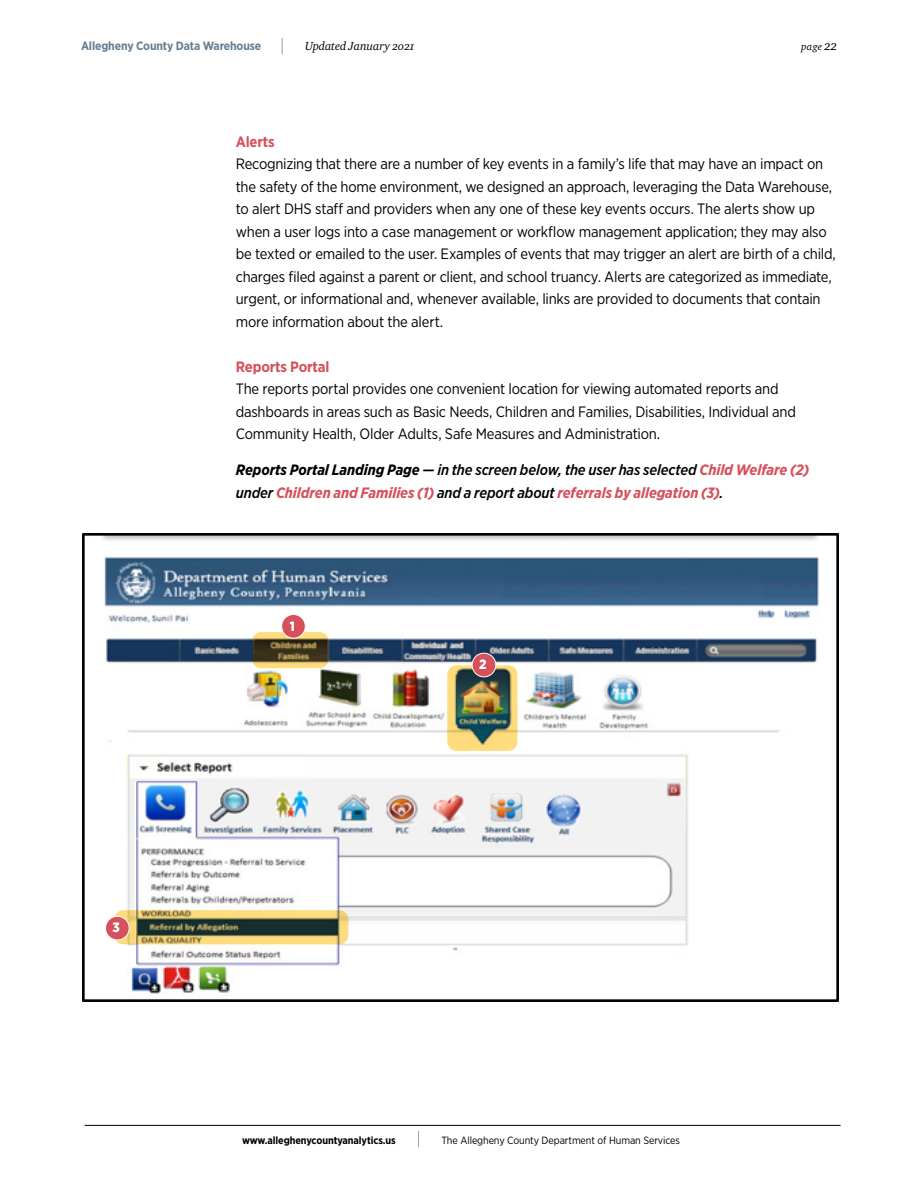
<style>
.page{position:relative;width:918px;height:1188px;background:#fff}
.page>*{position:absolute;margin:0;border:0;box-sizing:border-box;transform-origin:0 0}
.t1{font:15px/22.5px "Gotham Narrow";letter-spacing:-.015em;color:#000}
.t2{font:italic 700 15px/22.5px "Gotham Narrow";letter-spacing:-.01em;color:#d5515c}
.t3{font:700 15px "Gotham Narrow";letter-spacing:-.01em;color:#d5515c}
.t4{font:900 13.5px "Gotham Narrow";color:#fff}
.t5{font:700 12px "Gotham Narrow";letter-spacing:-.01em;color:#667e91}
.t6{font:12px "Charter ITC Regu Ital OS";letter-spacing:-.01em;color:#000}
.t7{font:10.5px "Gotham Narrow";letter-spacing:-.01em;color:#000}
.t8{font:700 10.5px "Gotham Narrow";letter-spacing:-.01em;color:#000}
.t9{font:10.5px "Charter ITC Regu Ital OS";color:#000}
.s1{font-weight:100;font-size:18px;color:#000}
.s2{font-size:13.5px}
.s3{color:#000}
.s4{font-weight:500;color:#000}
.s5{font-weight:100;font-size:18px}
</style>
<div class="page">
<hr style="left:85px;top:1125px;width:756px;height:1px;background:#000">
<img style="left:83px;top:534px;width:756px;height:468px">
<svg style="left:252px;top:632px;width:76px;height:36px;background:#837241"></svg>
<img style="left:447px;top:665px;width:71px;height:86px;border-radius:9px">
<div style="left:282px;top:614px;width:23px;height:24px;background:#d5515c;border-radius:50%"></div>
<div style="left:281px;top:614px;width:25px;height:25px;border:1px solid #fff;border-radius:50%"></div>
<div style="left:472px;top:653px;width:24px;height:24px;background:#d5515c;border-radius:50%"></div>
<div style="left:472px;top:653px;width:24px;height:24px;border:1px solid #fff;border-radius:50%"></div>
<svg style="left:114px;top:910px;width:234px;height:34px;background:#938a58"></svg>
<div style="left:106px;top:916px;width:23px;height:24px;background:#d5515c;border-radius:50%"></div>
<div style="left:105px;top:916px;width:25px;height:24px;border:1px solid #fff;border-radius:50%"></div>
<p class="t5" style="left:81px;top:38px;width:205px">Allegheny County Data Warehouse <span class="s1">|</span></p>
<p class="t6" style="left:305px;top:39px;width:111px">Updated January 2021</p>
<p class="t9" style="left:801px;top:40px;width:37px">page <span class="s2">22</span></p>
<p class="t3" style="left:236px;top:132px;width:40px">Alerts</p>
<p class="t1" style="left:236px;top:153px;width:602px">Recognizing that there are a number of key events in a family’s life that may have an impact on the safety of the home environment, we designed an approach, leveraging the Data Warehouse, to alert DHS staff and providers when any one of these key events occurs. The alerts show up when a user logs into a case management or workflow management application; they may also be texted or emailed to the user. Examples of events that may trigger an alert are birth of a child, charges filed against a parent or client, and school truancy. Alerts are categorized as immediate, urgent, or informational and, whenever available, links are provided to documents that contain more information about the alert.</p>
<p class="t3" style="left:236px;top:357px;width:95px">Reports Portal</p>
<p class="t1" style="left:236px;top:378px;width:562px">The reports portal provides one convenient location for viewing automated reports and dashboards in areas such as Basic Needs, Children and Families, Disabilities, Individual and<br>Community Health, Older Adults, Safe Measures and Administration.</p>
<p class="t2" style="left:236px;top:459px;width:575px"><span class="s3">Reports Portal Landing Page</span> <span class="s4">— in the screen below, the user has selected</span> Child Welfare (2) <span class="s4">under</span> Children and Families (1) <span class="s4">and a report about</span> referrals by allegation (3)<span class="s4">.</span></p>
<p class="t4" style="left:112px;top:919px;width:9px">3</p>
<p class="t4" style="left:290px;top:617px;width:7px">1</p>
<p class="t4" style="left:479px;top:656px;width:9px">2</p>
<p class="t8" style="left:242px;top:1133px;width:180px">www.alleghenycountyanalytics.us <span class="s5">|</span></p>
<p class="t7" style="left:441px;top:1134px;width:240px">The Allegheny County Department of Human Services</p>
</div>
